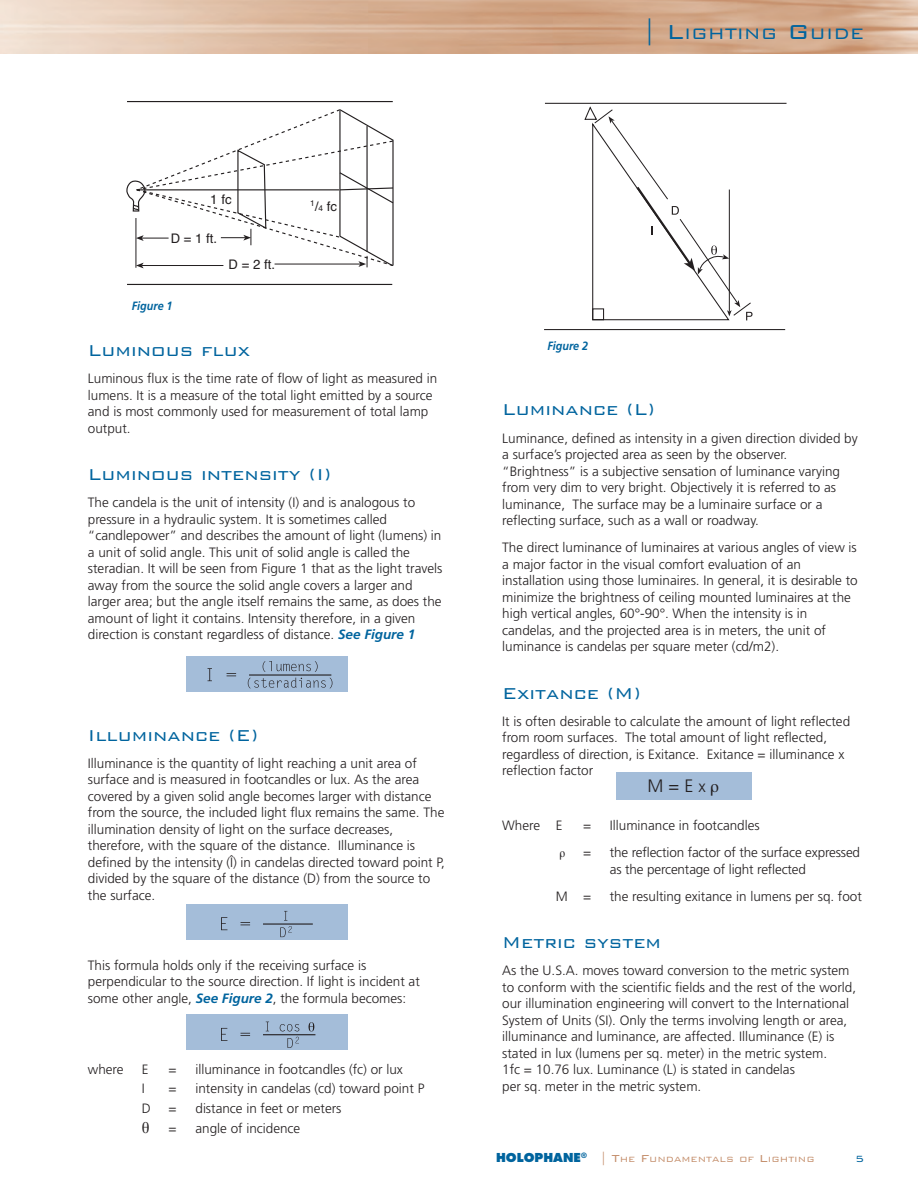
<style>
.page{position:relative;width:918px;height:1188px;background:#fff}
.page>*{position:absolute;margin:0;border:0;box-sizing:border-box;transform-origin:0 0}
.t1{font:300 21px "Bank Gothic";color:#00649e}
.t2{font:300 20.25px "Bank Gothic";color:#00649e}
.t3{font:300 18px "Frutiger";color:#231f20}
.t4{font:300 13.5px/16.5px "Frutiger";color:#231f20}
.t5{font:13.2px "Helvetica";color:#231f20}
.t6{font:italic 700 12px "Frutiger";color:#00649e;scale:.9 1}
.t7{font:300 12px "Bank Gothic";color:#00649e}
.t8{font:300 10.2px "Bank Gothic";color:#c48e6b}
.s1{font-size:27px}
.s2{font-size:8.25px}
.s3{font-weight:700;font-style:italic;color:#00649e}
.s4{font-size:16.5px}
.s5{font-family:"Futura Std";font-weight:800;font-size:12px;color:#00649e}
.s6{font-size:13.5px}
</style>
<div class="page">
<img style="left:0;top:0;width:918px;height:54px">
<hr style="left:545px;top:103px;width:242px;height:1px;background:#231f20">
<hr style="left:544px;top:329px;width:241px;height:1px;background:#231f20">
<svg style="left:584px;top:106px;width:169px;height:215px"></svg>
<div style="left:616px;top:772px;width:135px;height:28px;background:#a4bdd9"></div>
<svg style="left:126px;top:109px;width:268px;height:159px"></svg>
<hr style="left:127px;top:284px;width:265px;height:1px;background:#231f20">
<hr style="left:127px;top:101px;width:266px;height:1px;background:#231f20">
<div style="left:186px;top:656px;width:162px;height:36px;background:#a4bdd9"></div>
<svg style="left:248px;top:678px;width:84px;height:11px"></svg>
<svg style="left:263px;top:661px;width:55px;height:11px"></svg>
<svg style="left:208px;top:668px;width:4px;height:13px"></svg>
<svg style="left:227px;top:673px;width:9px;height:4px"></svg>
<hr style="left:249px;top:674px;width:82px;height:2px;background:#231f20">
<div style="left:186px;top:904px;width:162px;height:35px;background:#a4bdd9"></div>
<svg style="left:280px;top:911px;width:12px;height:26px"></svg>
<svg style="left:221px;top:917px;width:6px;height:13px"></svg>
<svg style="left:241px;top:922px;width:9px;height:4px"></svg>
<hr style="left:263px;top:923px;width:50px;height:2px;background:#231f20">
<div style="left:186px;top:1014px;width:162px;height:36px;background:#a4bdd9"></div>
<svg style="left:287px;top:1037px;width:12px;height:11px"></svg>
<svg style="left:266px;top:1022px;width:3px;height:9px"></svg>
<svg style="left:280px;top:1024px;width:19px;height:7px"></svg>
<svg style="left:309px;top:1022px;width:5px;height:10px"></svg>
<svg style="left:221px;top:1028px;width:6px;height:13px"></svg>
<svg style="left:241px;top:1033px;width:9px;height:3px"></svg>
<hr style="left:263px;top:1034px;width:52px;height:1px;background:#231f20">
<h2 class="t2" style="left:643px;top:20px;width:223px"><span class="s1">| L</span>IGHTING <span class="s1">G</span>UIDE</h2>
<p class="t5" style="left:210px;top:194px;width:23px">1 fc</p>
<p class="t5" style="left:171px;top:233px;width:48px">D = 1 ft.</p>
<p class="t6" style="left:132px;top:301px;width:47px">Figure 1</p>
<p class="t5" style="left:228px;top:260px;width:48px">D = 2 ft.</p>
<p class="t5" style="left:310px;top:202px;width:28px"><sup>1</sup>/<span class="s2">4</span> fc</p>
<h1 class="t1" style="left:88px;top:337px;width:164px">Luminous flux</h1>
<p class="t4" style="left:88px;top:371px;width:351px">Luminous flux is the time rate of flow of light as measured in lumens. It is a measure of the total light emitted by a source and is most commonly used for measurement of total lamp output.</p>
<h1 class="t1" style="left:88px;top:460px;width:245px">Luminous intensity (I)</h1>
<p class="t4" style="left:88px;top:495px;width:356px">The candela is the unit of intensity (I) and is analogous to pressure in a hydraulic system. It is sometimes called “candlepower” and describes the amount of light (lumens) in a unit of solid angle. This unit of solid angle is called the steradian. It will be seen from Figure 1 that as the light travels away from the source the solid angle covers a larger and larger area; but the angle itself remains the same, as does the amount of light it contains. Intensity therefore, in a given direction is constant regardless of distance. <span class="s3">See Figure 1</span></p>
<h1 class="t1" style="left:88px;top:721px;width:172px">Illuminance (E)</h1>
<p class="t4" style="left:88px;top:756px;width:358px">Illuminance is the quantity of light reaching a unit area of surface and is measured in footcandles or lux. As the area covered by a given solid angle becomes larger with distance from the source, the included light flux remains the same. The illumination density of light on the surface decreases, therefore, with the square of the distance. Illuminance is defined by the intensity (Î) in candelas directed toward point P, divided by the square of the distance (D) from the source to the surface.</p>
<p class="t4" style="left:88px;top:958px;width:334px">This formula holds only if the receiving surface is perpendicular to the source direction. If light is incident at some other angle, <span class="s3">See Figure 2</span>, the formula becomes:</p>
<p class="t4" style="left:88px;top:1062px;width:37px">where</p>
<p class="t4" style="left:142px;top:1062px;width:8px">E</p>
<p class="t4" style="left:168px;top:1062px;width:10px">=</p>
<p class="t4" style="left:195px;top:1062px;width:209px">illuminance in footcandles (fc) or lux</p>
<p class="t4" style="left:142px;top:1081px;width:4px">I</p>
<p class="t4" style="left:168px;top:1081px;width:10px">=</p>
<p class="t4" style="left:196px;top:1081px;width:230px">intensity in candelas (cd) toward point P</p>
<p class="t4" style="left:142px;top:1101px;width:11px">D</p>
<p class="t4" style="left:168px;top:1101px;width:10px">=</p>
<p class="t4" style="left:196px;top:1101px;width:148px">distance in feet or meters</p>
<p class="t4" style="left:168px;top:1121px;width:10px">=</p>
<p class="t4" style="left:196px;top:1121px;width:106px">angle of incidence</p>
<p class="t6" style="left:547px;top:341px;width:47px">Figure 2</p>
<h1 class="t1" style="left:502px;top:396px;width:155px">Luminance (L)</h1>
<p class="t4" style="left:502px;top:431px;width:357px">Luminance, defined as intensity in a given direction divided by a surface’s projected area as seen by the observer. “Brightness” is a subjective sensation of luminance varying from very dim to very bright. Objectively it is referred to as luminance, The surface may be a luminaire surface or a reflecting surface, such as a wall or roadway.</p>
<p class="t4" style="left:502px;top:541px;width:357px">The direct luminance of luminaires at various angles of view is a major factor in the visual comfort evaluation of an installation using those luminaires. In general, it is desirable to minimize the brightness of ceiling mounted luminaires at the high vertical angles, 60°-90°. When the intensity is in candelas, and the projected area is in meters, the unit of luminance is candelas per square meter (cd/m2).</p>
<h1 class="t1" style="left:502px;top:679px;width:141px">Exitance (M)</h1>
<p class="t4" style="left:502px;top:714px;width:350px">It is often desirable to calculate the amount of light reflected from room surfaces. The total amount of light reflected, regardless of direction, is Exitance. Exitance = illuminance x reflection factor</p>
<h3 class="t3" style="left:648px;top:778px;width:60px">M = E <span class="s4">x</span></h3>
<p class="t4" style="left:502px;top:818px;width:62px">Where E</p>
<p class="t4" style="left:583px;top:818px;width:10px">=</p>
<p class="t4" style="left:610px;top:818px;width:151px">Illuminance in footcandles</p>
<p class="t4" style="left:583px;top:845px;width:10px">=</p>
<p class="t4" style="left:610px;top:845px;width:252px">the reflection factor of the surface expressed as the percentage of light reflected</p>
<p class="t4" style="left:556px;top:889px;width:37px">M =</p>
<p class="t4" style="left:610px;top:889px;width:254px">the resulting exitance in lumens per sq. foot</p>
<h1 class="t1" style="left:502px;top:929px;width:160px">Metric system</h1>
<p class="t4" style="left:502px;top:964px;width:355px">As the U.S.A. moves toward conversion to the metric system to conform with the scientific fields and the rest of the world, our illumination engineering will convert to the International System of Units (SI). Only the terms involving length or area, illuminance and luminance, are affected. Illuminance (E) is stated in lux (lumens per sq. meter) in the metric system.<br>1fc = 10.76 lux. Luminance (L) is stated in candelas<br>per sq. meter in the metric system.</p>
<p class="t8" style="left:496px;top:1153px;width:320px"><span class="s5">HOLOPHANE</span><sup>®</sup> <span class="s6">| T</span>HE <span class="s6">F</span>UNDAMENTALS OF <span class="s6">L</span>IGHTING</p>
<p class="t7" style="left:855px;top:1151px;width:10px">5</p>
</div>
